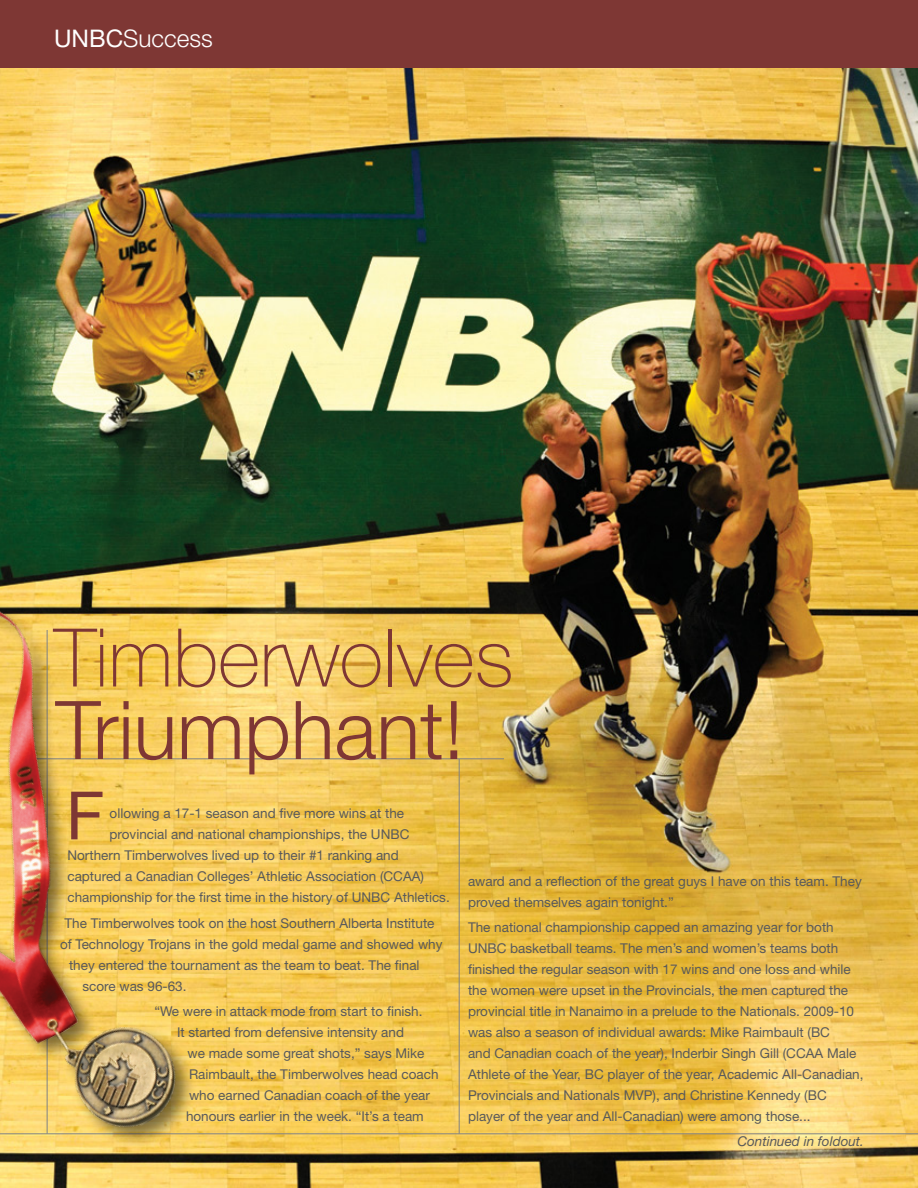
<style>
.page{position:relative;width:918px;height:1188px;background:#fff}
.page>*{position:absolute;margin:0;border:0;box-sizing:border-box;transform-origin:0 0}
.t1{font:100 81px "Helvetica Neue LT";color:#7e3734}
.t2{font:300 81px "Helvetica Neue LT";color:#7e3734}
.t3{font:66.75px "Helvetica Neue LT";color:#7e3734}
.t4{font:300 24.3px "Helvetica Neue LT";color:#fff}
.t5{font:13.5px/21px "Helvetica Neue LT";color:#58595b}
.t6{font:italic 13.5px "Helvetica Neue LT";color:#58595b}
.s1{font-weight:400}
</style>
<div class="page">
<img style="left:0;top:68px;width:918px;height:1120px">
<div style="left:0;top:0;width:918px;height:68px;background:#7e3734"></div>
<hr style="left:459px;top:759px;width:1px;height:375px;background:#808285">
<hr style="left:0;top:1134px;width:918px;height:1px;background:#808285">
<hr style="left:917px;top:661px;width:1px;height:49px;background:#7e3734">
<hr style="left:27px;top:759px;width:477px;height:1px;background:#808285">
<img style="left:0;top:587px;width:269px;height:601px">
<h3 class="t4" style="left:54px;top:23px;width:160px"><span class="s1">UNBC</span>Success</h3>
<h1 class="t1" style="left:54px;top:611px;width:461px">Timberwolves</h1>
<h1 class="t2" style="left:55px;top:681px;width:410px">Triumphant!</h1>
<h2 class="t3" style="left:66px;top:776px;width:40px">F</h2>
<p class="t5" style="left:110px;top:803px;width:296px">ollowing a 17-1 season and five more wins at the</p>
<p class="t5" style="left:110px;top:824px;width:301px">provincial and national championships, the UNBC</p>
<p class="t5" style="left:67px;top:845px;width:333px">Northern Timberwolves lived up to their #1 ranking and</p>
<p class="t5" style="left:67px;top:866px;width:358px">captured a Canadian Colleges’ Athletic Association (CCAA)</p>
<p class="t5" style="left:67px;top:887px;width:384px">championship for the first time in the history of UNBC Athletics.</p>
<p class="t5" style="left:64px;top:912px;width:372px">The Timberwolves took on the host Southern Alberta Institute</p>
<p class="t5" style="left:60px;top:933px;width:384px">of Technology Trojans in the gold medal game and showed why</p>
<p class="t5" style="left:69px;top:954px;width:352px">they entered the tournament as the team to beat. The final</p>
<p class="t5" style="left:83px;top:975px;width:106px">score was 96-63.</p>
<p class="t5" style="left:155px;top:1001px;width:270px;text-align:center">“We were in attack mode from start to finish.<br>It started from defensive intensity and</p>
<p class="t5" style="left:186px;top:1043px;width:254px">we made some great shots,” says Mike Raimbault, the Timberwolves head coach who earned Canadian coach of the year honours earlier in the week. “It’s a team</p>
<p class="t5" style="left:468px;top:870px;width:395px">award and a reflection of the great guys I have on this team. They proved themselves again tonight.”</p>
<p class="t5" style="left:468px;top:917px;width:397px">The national championship capped an amazing year for both UNBC basketball teams. The men’s and women’s teams both finished the regular season with 17 wins and one loss and while the women were upset in the Provincials, the men captured the provincial title in Nanaimo in a prelude to the Nationals. 2009-10 was also a season of individual awards: Mike Raimbault (BC<br>and Canadian coach of the year), Inderbir Singh Gill (CCAA Male Athlete of the Year, BC player of the year, Academic All-Canadian, Provincials and Nationals MVP), and Christine Kennedy (BC player of the year and All-Canadian) were among those...</p>
<p class="t6" style="left:737px;top:1133px;width:128px">Continued in foldout.</p>
</div>
